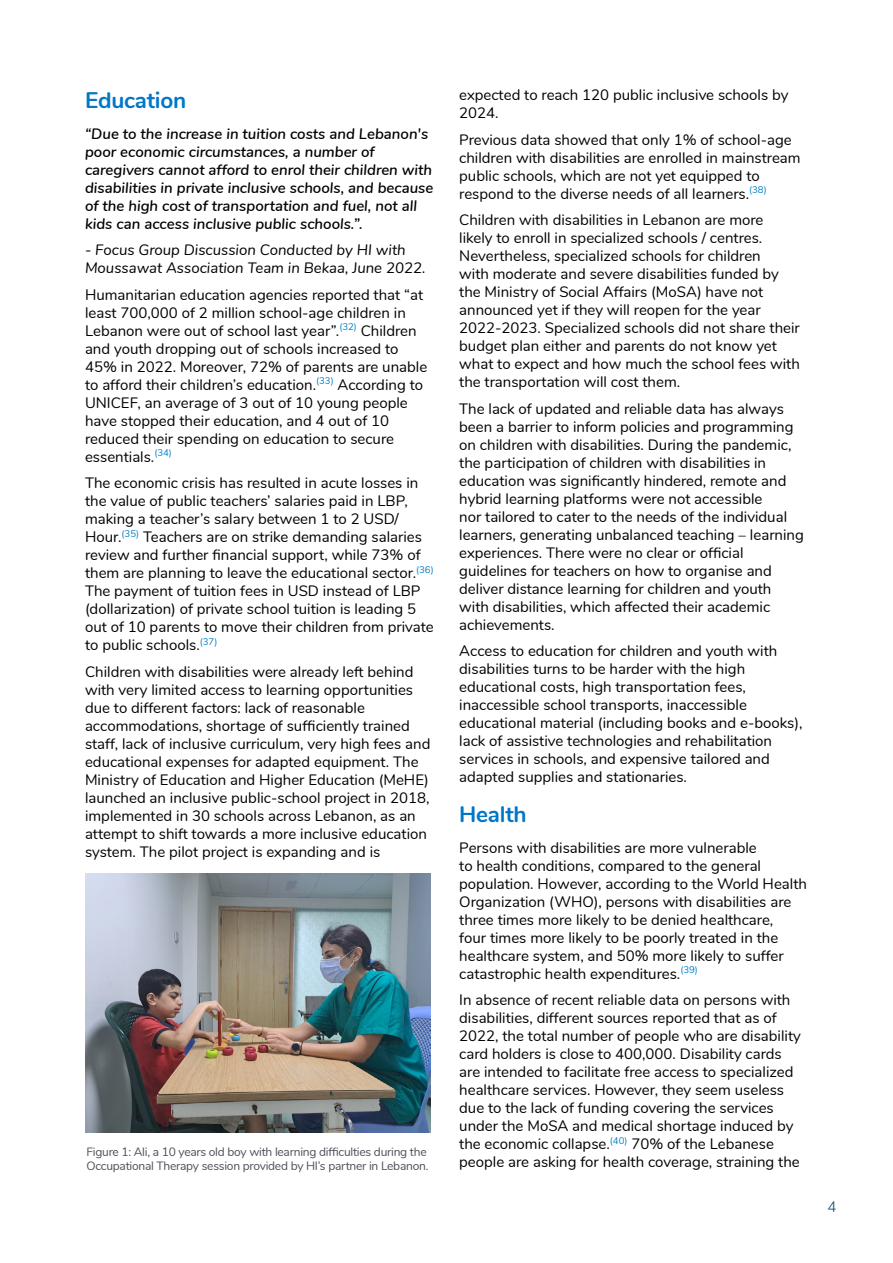
<style>
.page{position:relative;width:893px;height:1263px;background:#fff}
.page>*{position:absolute;margin:0;border:0;box-sizing:border-box;transform-origin:0 0}
.H2_copy{font:700 22.5px "Nunito";letter-spacing:-.01em;color:#0077c8}
.text_courant{font:15px/18px "Nunito";color:#000}
.text_courant-2{font:italic 600 15px/18px "Nunito";color:#000}
.text_courant-3{font:italic 15px/18px "Nunito";color:#000}
.t1{font:300 15px "Nunito";color:#004a6d}
.t2{font:12px/13.5px "Nunito";letter-spacing:-.02em;color:#514b58}
</style>
<div class="page">
<img style="left:85px;top:873px;width:346px;height:259px">
<h3 class="H2_copy" style="left:85px;top:83px;width:103px">Education</h3>
<p class="text_courant-2" style="left:85px;top:123px;width:350px">“Due to the increase in tuition costs and Lebanon's poor economic circumstances, a number of caregivers cannot afford to enrol their children with disabilities in private inclusive schools, and because of the high cost of transportation and fuel, not all kids can access inclusive public schools.”.</p>
<p class="text_courant-3" style="left:85px;top:240px;width:342px">- Focus Group Discussion Conducted by HI with<br>Moussawat Association Team in Bekaa, June 2022.</p>
<p class="text_courant" style="left:85px;top:285px;width:344px">Humanitarian education agencies reported that “at least 700,000 of 2 million school-age children in Lebanon were out of school last year”.<sup>(32)</sup> Children and youth dropping out of schools increased to 45% in 2022. Moreover, 72% of parents are unable to afford their children’s education.<sup>(33)</sup> According to UNICEF, an average of 3 out of 10 young people have stopped their education, and 4 out of 10 reduced their spending on education to secure essentials.<sup>(34)</sup></p>
<p class="text_courant" style="left:85px;top:473px;width:350px">The economic crisis has resulted in acute losses in the value of public teachers’ salaries paid in LBP, making a teacher’s salary between 1 to 2 USD/ Hour.<sup>(35)</sup> Teachers are on strike demanding salaries review and further financial support, while 73% of them are planning to leave the educational sector.<sup>(36)<br></sup>The payment of tuition fees in USD instead of LBP (dollarization) of private school tuition is leading 5 out of 10 parents to move their children from private to public schools.<sup>(37)</sup></p>
<p class="text_courant" style="left:85px;top:662px;width:347px">Children with disabilities were already left behind with very limited access to learning opportunities due to different factors: lack of reasonable accommodations, shortage of sufficiently trained staff, lack of inclusive curriculum, very high fees and educational expenses for adapted equipment. The Ministry of Education and Higher Education (MeHE) launched an inclusive public-school project in 2018, implemented in 30 schools across Lebanon, as an attempt to shift towards a more inclusive education system. The pilot project is expanding and is</p>
<p class="t2" style="left:86px;top:1144px;width:344px">Figure 1: Ali, a 10 years old boy with learning difficulties during the<br>Occupational Therapy session provided by HI’s partner in Lebanon.</p>
<p class="text_courant" style="left:459px;top:85px;width:331px">expected to reach 120 public inclusive schools by<br>2024.</p>
<p class="text_courant" style="left:459px;top:130px;width:343px">Previous data showed that only 1% of school-age children with disabilities are enrolled in mainstream public schools, which are not yet equipped to respond to the diverse needs of all learners.<sup>(38)</sup></p>
<p class="text_courant" style="left:459px;top:210px;width:342px">Children with disabilities in Lebanon are more likely to enroll in specialized schools / centres.<br>Nevertheless, specialized schools for children<br>with moderate and severe disabilities funded by the Ministry of Social Affairs (MoSA) have not announced yet if they will reopen for the year 2022-2023. Specialized schools did not share their budget plan either and parents do not know yet what to expect and how much the school fees with the transportation will cost them.</p>
<p class="text_courant" style="left:459px;top:399px;width:346px">The lack of updated and reliable data has always been a barrier to inform policies and programming on children with disabilities. During the pandemic, the participation of children with disabilities in education was significantly hindered, remote and hybrid learning platforms were not accessible<br>nor tailored to cater to the needs of the individual learners, generating unbalanced teaching – learning experiences. There were no clear or official guidelines for teachers on how to organise and deliver distance learning for children and youth with disabilities, which affected their academic achievements.</p>
<p class="text_courant" style="left:459px;top:641px;width:345px">Access to education for children and youth with disabilities turns to be harder with the high educational costs, high transportation fees, inaccessible school transports, inaccessible educational material (including books and e-books), lack of assistive technologies and rehabilitation services in schools, and expensive tailored and adapted supplies and stationaries.</p>
<h3 class="H2_copy" style="left:459px;top:798px;width:69px">Health</h3>
<p class="text_courant" style="left:459px;top:838px;width:349px">Persons with disabilities are more vulnerable<br>to health conditions, compared to the general population. However, according to the World Health Organization (WHO), persons with disabilities are three times more likely to be denied healthcare,<br>four times more likely to be poorly treated in the healthcare system, and 50% more likely to suffer catastrophic health expenditures.<sup>(39)</sup></p>
<p class="text_courant" style="left:459px;top:990px;width:343px">In absence of recent reliable data on persons with disabilities, different sources reported that as of 2022, the total number of people who are disability card holders is close to 400,000. Disability cards are intended to facilitate free access to specialized healthcare services. However, they seem useless due to the lack of funding covering the services under the MoSA and medical shortage induced by the economic collapse.<sup>(40)</sup> 70% of the Lebanese people are asking for health coverage, straining the</p>
<p class="t1" style="left:827px;top:1195px;width:10px">4</p>
</div>
